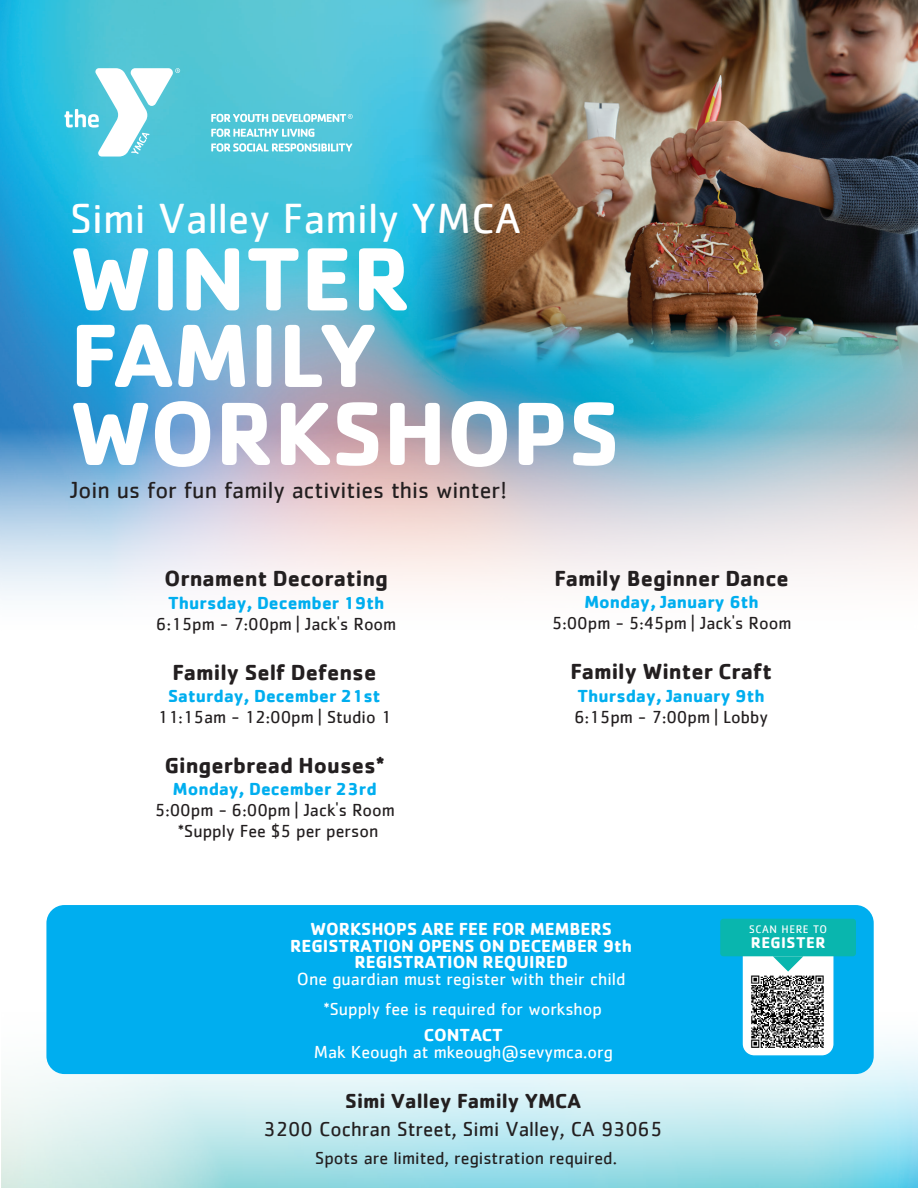
<style>
.page{position:relative;width:918px;height:1188px;background:#fff}
.page>*{position:absolute;margin:0;border:0;box-sizing:border-box;transform-origin:0 0}
.t1{font:700 93px/77.2px "Cachet";color:#fff}
.t2{font:43.5px "Cachet";color:#fff}
.t3{font:24px "Cachet";color:#231f20}
.t4{font:700 22.5px "Cachet";color:#231f20}
.t5{font:21px "Cachet";color:#231f20}
.t6{font:700 21px "Cachet";color:#231f20}
.t7{font:18px/20.9px "Cachet";color:#231f20;text-align:center}
.t8{font:18px "Cachet";color:#fff}
.t9{font:700 18px "Cachet";color:#00aeef}
.t10{font:700 18px/16.5px "Cachet";color:#fff;text-align:center}
.t11{font:700 16.05px "Cachet";letter-spacing:.03em;color:#fff}
.t12{font:11.25px "Cachet";letter-spacing:.05em;color:#fff}
</style>
<div class="page">
<img style="left:0;top:0;width:918px;height:596px">
<img style="left:407px;top:0;width:511px;height:383px">
<svg style="left:65px;top:68px;width:115px;height:89px"></svg>
<svg style="left:211px;top:129px;width:103px;height:8px"></svg>
<svg style="left:211px;top:143px;width:141px;height:9px"></svg>
<svg style="left:211px;top:114px;width:142px;height:8px"></svg>
<img style="left:2px;top:1043px;width:916px;height:145px">
<div style="left:46px;top:905px;width:828px;height:169px;background:#00aeef;border-radius:18px"></div>
<div style="left:742px;top:941px;width:92px;height:115px;background:#fff;border-radius:12px"></div>
<div style="left:741px;top:940px;width:94px;height:117px;border:1px solid #00aeef;border-radius:12px"></div>
<div style="left:720px;top:919px;width:136px;height:37px;background:#09b6ae;border-radius:3px"></div>
<svg style="left:773px;top:956px;width:30px;height:16px"></svg>
<img style="left:751px;top:975px;width:73px;height:73px">
<h2 class="t2" style="left:70px;top:193px;width:452px">Simi Valley Family YMCA</h2>
<h1 class="t1" style="left:70px;top:237px;width:551px">WINTER<br>FAMILY<br>WORKSHOPS</h1>
<h3 class="t3" style="left:70px;top:476px;width:438px">Join us for fun family activities this winter!</h3>
<p class="t4" style="left:164px;top:564px;width:225px">Ornament Decorating</p>
<p class="t9" style="left:168px;top:591px;width:218px">Thursday, December 19th</p>
<p class="t7" style="left:156px;top:613px;width:242px">6:15pm - 7:00pm | Jack's Room</p>
<p class="t4" style="left:173px;top:658px;width:205px">Family Self Defense</p>
<p class="t9" style="left:168px;top:685px;width:214px">Saturday, December 21st</p>
<p class="t7" style="left:157px;top:707px;width:236px">11:15am - 12:00pm | Studio 1</p>
<p class="t4" style="left:165px;top:750px;width:221px">Gingerbread Houses*</p>
<p class="t9" style="left:173px;top:777px;width:205px">Monday, December 23rd</p>
<p class="t7" style="left:155px;top:799px;width:242px">5:00pm - 6:00pm | Jack's Room *Supply Fee $5 per person</p>
<p class="t4" style="left:554px;top:564px;width:236px">Family Beginner Dance</p>
<p class="t9" style="left:584px;top:591px;width:176px">Monday, January 6th</p>
<p class="t7" style="left:552px;top:612px;width:241px">5:00pm - 5:45pm | Jack's Room</p>
<p class="t4" style="left:570px;top:657px;width:203px">Family Winter Craft</p>
<p class="t9" style="left:578px;top:684px;width:189px">Thursday, January 9th</p>
<p class="t7" style="left:574px;top:706px;width:195px">6:15pm - 7:00pm | Lobby</p>
<p class="t10" style="left:290px;top:920px;width:344px">WORKSHOPS ARE FEE FOR MEMBERS<br>REGISTRATION OPENS ON DECEMBER 9th<br>REGISTRATION REQUIRED</p>
<p class="t8" style="left:297px;top:968px;width:330px">One guardian must register with their child</p>
<p class="t8" style="left:323px;top:999px;width:280px">*Supply fee is required for workshop</p>
<p class="t10" style="left:424px;top:1027px;width:81px">CONTACT</p>
<p class="t8" style="left:314px;top:1041px;width:301px">Mak Keough at mkeough@sevymca.org</p>
<p class="t6" style="left:345px;top:1087px;width:237px">Simi Valley Family YMCA</p>
<p class="t5" style="left:264px;top:1117px;width:401px">3200 Cochran Street, Simi Valley, CA 93065</p>
<p class="t7" style="left:315px;top:1148px;width:303px">Spots are limited, registration required.</p>
<p class="t12" style="left:749px;top:923px;width:79px">SCAN HERE TO</p>
<p class="t11" style="left:751px;top:932px;width:76px">REGISTER</p>
</div>
